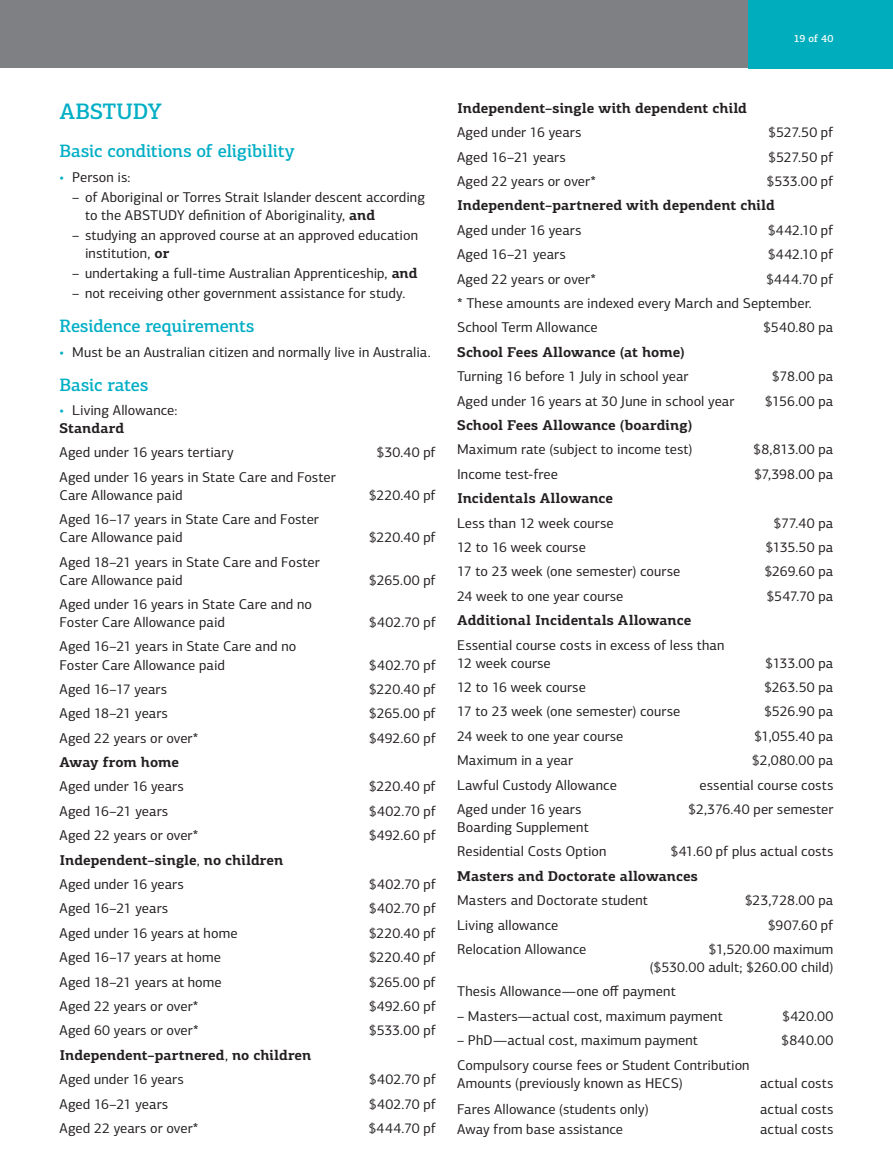
<style>
.page{position:relative;width:893px;height:1170px;background:#fff}
.page>*{position:absolute;margin:0;border:0;box-sizing:border-box;transform-origin:0 0}
.t1{font:500 22.5px "PF Centro Slab Pro";letter-spacing:.005em;color:#00aec5}
.t2{font:500 18px "PF Centro Slab Pro";letter-spacing:-.015em;color:#00aec5}
.t3{font:14.25px/18px "PF Centro Sans Pro";letter-spacing:.005em;color:#231f20}
.t4{font:700 14.25px "PF Centro Slab Pro";color:#231f20}
.t5{font:500 10.5px "PF Centro Slab Pro";color:#fff}
.s1{color:#00aec5}
.s2{font-family:"PF Centro Slab Pro";font-weight:700}
.s3{font-family:"PF Centro Sans Pro";font-weight:400}
</style>
<div class="page">
<div style="left:0;top:0;width:893px;height:68px;background:#7e8083"></div>
<div style="left:748px;top:0;width:145px;height:68px;background:#00adbc"></div>
<p class="t5" style="left:794px;top:32px;width:41px">19 of 40</p>
<h1 class="t1" style="left:60px;top:97px;width:104px">ABSTUDY</h1>
<p class="t2" style="left:60px;top:140px;width:237px">Basic conditions of eligibility</p>
<p class="t3" style="left:60px;top:168px;width:72px"><span class="s1">•</span> Person is:</p>
<p class="t3" style="left:85px;top:188px;width:342px;text-indent:-13px">– of Aboriginal or Torres Strait Islander descent according to the ABSTUDY definition of Aboriginality, <span class="s2">and</span></p>
<p class="t3" style="left:85px;top:226px;width:335px;text-indent:-13px">– studying an approved course at an approved education institution, <span class="s2">or</span></p>
<p class="t3" style="left:72px;top:264px;width:347px">– undertaking a full-time Australian Apprenticeship, <span class="s2">and</span></p>
<p class="t3" style="left:72px;top:284px;width:335px">– not receiving other government assistance for study.</p>
<p class="t2" style="left:60px;top:315px;width:197px">Residence requirements</p>
<p class="t3" style="left:60px;top:343px;width:373px"><span class="s1">•</span> Must be an Australian citizen and normally live in Australia.</p>
<p class="t2" style="left:60px;top:373px;width:90px">Basic rates</p>
<p class="t3" style="left:60px;top:401px;width:119px"><span class="s1">•</span> Living Allowance:</p>
<p class="t4" style="left:60px;top:419px;width:66px">Standard</p>
<p class="t3" style="left:60px;top:443px;width:176px">Aged under 16 years tertiary</p>
<p class="t3" style="left:376px;top:443px;width:61px">$30.40 pf</p>
<p class="t3" style="left:60px;top:468px;width:278px">Aged under 16 years in State Care and Foster<br>Care Allowance paid</p>
<p class="t3" style="left:369px;top:486px;width:69px">$220.40 pf</p>
<p class="t3" style="left:60px;top:510px;width:261px">Aged 16–17 years in State Care and Foster<br>Care Allowance paid</p>
<p class="t3" style="left:60px;top:553px;width:262px">Aged 18–21 years in State Care and Foster<br>Care Allowance paid</p>
<p class="t3" style="left:60px;top:595px;width:254px">Aged under 16 years in State Care and no<br>Foster Care Allowance paid</p>
<p class="t3" style="left:60px;top:637px;width:238px">Aged 16–21 years in State Care and no<br>Foster Care Allowance paid</p>
<p class="t3" style="left:369px;top:528px;width:69px">$220.40 pf</p>
<p class="t3" style="left:369px;top:571px;width:69px">$265.00 pf</p>
<p class="t3" style="left:369px;top:613px;width:68px">$402.70 pf</p>
<p class="t3" style="left:369px;top:655px;width:68px">$402.70 pf</p>
<p class="t3" style="left:60px;top:680px;width:109px">Aged 16–17 years</p>
<p class="t3" style="left:369px;top:680px;width:69px">$220.40 pf</p>
<p class="t3" style="left:60px;top:704px;width:110px">Aged 18–21 years</p>
<p class="t3" style="left:369px;top:704px;width:69px">$265.00 pf</p>
<p class="t3" style="left:60px;top:728px;width:140px">Aged 22 years or over*</p>
<p class="t3" style="left:369px;top:728px;width:69px">$492.60 pf</p>
<p class="t4" style="left:60px;top:753px;width:121px">Away from home</p>
<p class="t3" style="left:60px;top:777px;width:126px">Aged under 16 years</p>
<p class="t3" style="left:369px;top:777px;width:69px">$220.40 pf</p>
<p class="t3" style="left:60px;top:802px;width:110px">Aged 16–21 years</p>
<p class="t3" style="left:369px;top:802px;width:68px">$402.70 pf</p>
<p class="t3" style="left:60px;top:826px;width:140px">Aged 22 years or over*</p>
<p class="t3" style="left:369px;top:826px;width:69px">$492.60 pf</p>
<p class="t4" style="left:60px;top:850px;width:225px">Independent–single<span class="s3">,</span> no children</p>
<p class="t3" style="left:60px;top:875px;width:126px">Aged under 16 years</p>
<p class="t3" style="left:369px;top:875px;width:68px">$402.70 pf</p>
<p class="t3" style="left:60px;top:899px;width:110px">Aged 16–21 years</p>
<p class="t3" style="left:369px;top:899px;width:68px">$402.70 pf</p>
<p class="t3" style="left:60px;top:923px;width:180px">Aged under 16 years at home</p>
<p class="t3" style="left:369px;top:923px;width:69px">$220.40 pf</p>
<p class="t3" style="left:60px;top:948px;width:163px">Aged 16–17 years at home</p>
<p class="t3" style="left:369px;top:948px;width:69px">$220.40 pf</p>
<p class="t3" style="left:60px;top:972px;width:164px">Aged 18–21 years at home</p>
<p class="t3" style="left:369px;top:972px;width:69px">$265.00 pf</p>
<p class="t3" style="left:60px;top:997px;width:140px">Aged 22 years or over*</p>
<p class="t3" style="left:369px;top:997px;width:69px">$492.60 pf</p>
<p class="t3" style="left:60px;top:1021px;width:141px">Aged 60 years or over*</p>
<p class="t3" style="left:369px;top:1021px;width:68px">$533.00 pf</p>
<p class="t4" style="left:60px;top:1045px;width:253px">Independent–partnered<span class="s3">,</span> no children</p>
<p class="t3" style="left:60px;top:1070px;width:126px">Aged under 16 years</p>
<p class="t3" style="left:369px;top:1070px;width:68px">$402.70 pf</p>
<p class="t3" style="left:60px;top:1094px;width:110px">Aged 16–21 years</p>
<p class="t3" style="left:369px;top:1094px;width:68px">$402.70 pf</p>
<p class="t3" style="left:60px;top:1119px;width:140px">Aged 22 years or over*</p>
<p class="t3" style="left:368px;top:1119px;width:69px">$444.70 pf</p>
<p class="t4" style="left:457px;top:99px;width:291px">Independent–single with dependent child</p>
<p class="t3" style="left:457px;top:123px;width:126px">Aged under 16 years</p>
<p class="t3" style="left:768px;top:123px;width:67px">$527.50 pf</p>
<p class="t3" style="left:457px;top:148px;width:110px">Aged 16–21 years</p>
<p class="t3" style="left:768px;top:148px;width:67px">$527.50 pf</p>
<p class="t3" style="left:457px;top:172px;width:140px">Aged 22 years or over*</p>
<p class="t3" style="left:766px;top:172px;width:68px">$533.00 pf</p>
<p class="t4" style="left:457px;top:196px;width:319px">Independent–partnered with dependent child</p>
<p class="t3" style="left:457px;top:221px;width:126px">Aged under 16 years</p>
<p class="t3" style="left:768px;top:221px;width:67px">$442.10 pf</p>
<p class="t3" style="left:457px;top:245px;width:110px">Aged 16–21 years</p>
<p class="t3" style="left:768px;top:245px;width:67px">$442.10 pf</p>
<p class="t3" style="left:457px;top:270px;width:140px">Aged 22 years or over*</p>
<p class="t3" style="left:457px;top:266px;width:378px;line-height:24.5px;text-indent:309px">$444.70 pf * These amounts are indexed every March and September.<br>School Term Allowance</p>
<p class="t3" style="left:763px;top:318px;width:72px">$540.80 pa</p>
<p class="t4" style="left:457px;top:343px;width:229px">School Fees Allowance (at home)</p>
<p class="t3" style="left:457px;top:367px;width:233px">Turning 16 before 1 July in school year</p>
<p class="t3" style="left:772px;top:367px;width:63px">$78.00 pa</p>
<p class="t3" style="left:457px;top:392px;width:279px">Aged under 16 years at 30 June in school year</p>
<p class="t3" style="left:765px;top:392px;width:70px">$156.00 pa</p>
<p class="t4" style="left:457px;top:416px;width:237px">School Fees Allowance (boarding)</p>
<p class="t3" style="left:457px;top:440px;width:237px">Maximum rate (subject to income test)</p>
<p class="t3" style="left:753px;top:440px;width:82px">$8,813.00 pa</p>
<p class="t3" style="left:457px;top:465px;width:102px">Income test-free</p>
<p class="t3" style="left:754px;top:465px;width:81px">$7,398.00 pa</p>
<p class="t4" style="left:457px;top:489px;width:158px">Incidentals Allowance</p>
<p class="t3" style="left:457px;top:513px;width:158px">Less than 12 week course</p>
<p class="t3" style="left:773px;top:513px;width:61px">$77.40 pa</p>
<p class="t3" style="left:457px;top:538px;width:130px">12 to 16 week course</p>
<p class="t3" style="left:765px;top:538px;width:70px">$135.50 pa</p>
<p class="t3" style="left:457px;top:562px;width:225px">17 to 23 week (one semester) course</p>
<p class="t3" style="left:764px;top:562px;width:71px">$269.60 pa</p>
<p class="t3" style="left:457px;top:587px;width:168px">24 week to one year course</p>
<p class="t3" style="left:766px;top:587px;width:69px">$547.70 pa</p>
<p class="t4" style="left:457px;top:611px;width:236px">Additional Incidentals Allowance</p>
<p class="t3" style="left:457px;top:635px;width:269px">Essential course costs in excess of less than<br>12 week course</p>
<p class="t3" style="left:765px;top:653px;width:70px">$133.00 pa</p>
<p class="t3" style="left:457px;top:678px;width:130px">12 to 16 week course</p>
<p class="t3" style="left:764px;top:678px;width:71px">$263.50 pa</p>
<p class="t3" style="left:457px;top:702px;width:225px">17 to 23 week (one semester) course</p>
<p class="t3" style="left:764px;top:702px;width:71px">$526.90 pa</p>
<p class="t3" style="left:457px;top:727px;width:168px">24 week to one year course</p>
<p class="t3" style="left:754px;top:727px;width:81px">$1,055.40 pa</p>
<p class="t3" style="left:457px;top:751px;width:117px">Maximum in a year</p>
<p class="t3" style="left:752px;top:751px;width:83px">$2,080.00 pa</p>
<p class="t3" style="left:457px;top:775px;width:161px">Lawful Custody Allowance</p>
<p class="t3" style="left:700px;top:775px;width:135px">essential course costs</p>
<p class="t3" style="left:457px;top:800px;width:126px">Aged under 16 years</p>
<p class="t3" style="left:688px;top:800px;width:147px">$2,376.40 per semester</p>
<p class="t3" style="left:457px;top:814px;width:151px;line-height:24.5px">Boarding Supplement<br>Residential Costs Option</p>
<p class="t3" style="left:670px;top:842px;width:165px">$41.60 pf plus actual costs</p>
<p class="t4" style="left:457px;top:866px;width:242px">Masters and Doctorate allowances</p>
<p class="t3" style="left:457px;top:891px;width:192px">Masters and Doctorate student</p>
<p class="t3" style="left:745px;top:891px;width:90px">$23,728.00 pa</p>
<p class="t3" style="left:457px;top:915px;width:103px">Living allowance</p>
<p class="t3" style="left:768px;top:915px;width:67px">$907.60 pf</p>
<p class="t3" style="left:457px;top:940px;width:131px">Relocation Allowance</p>
<p class="t3" style="left:650px;top:940px;width:185px;text-align:right">$1,520.00 maximum<br>($530.00 adult; $260.00 child)</p>
<p class="t3" style="left:457px;top:982px;width:220px">Thesis Allowance—one off payment</p>
<p class="t3" style="left:457px;top:1006px;width:267px">– Masters—actual cost, maximum payment</p>
<p class="t3" style="left:782px;top:1006px;width:53px">$420.00</p>
<p class="t3" style="left:457px;top:1031px;width:242px">– PhD—actual cost, maximum payment</p>
<p class="t3" style="left:781px;top:1031px;width:54px">$840.00</p>
<p class="t3" style="left:457px;top:1055px;width:294px">Compulsory course fees or Student Contribution<br>Amounts (previously known as HECS)</p>
<p class="t3" style="left:760px;top:1073px;width:75px">actual costs</p>
<p class="t3" style="left:457px;top:1100px;width:193px">Fares Allowance (students only)</p>
<p class="t3" style="left:760px;top:1100px;width:75px">actual costs</p>
<p class="t3" style="left:457px;top:1120px;width:168px">Away from base assistance</p>
<p class="t3" style="left:760px;top:1120px;width:75px">actual costs</p>
</div>
